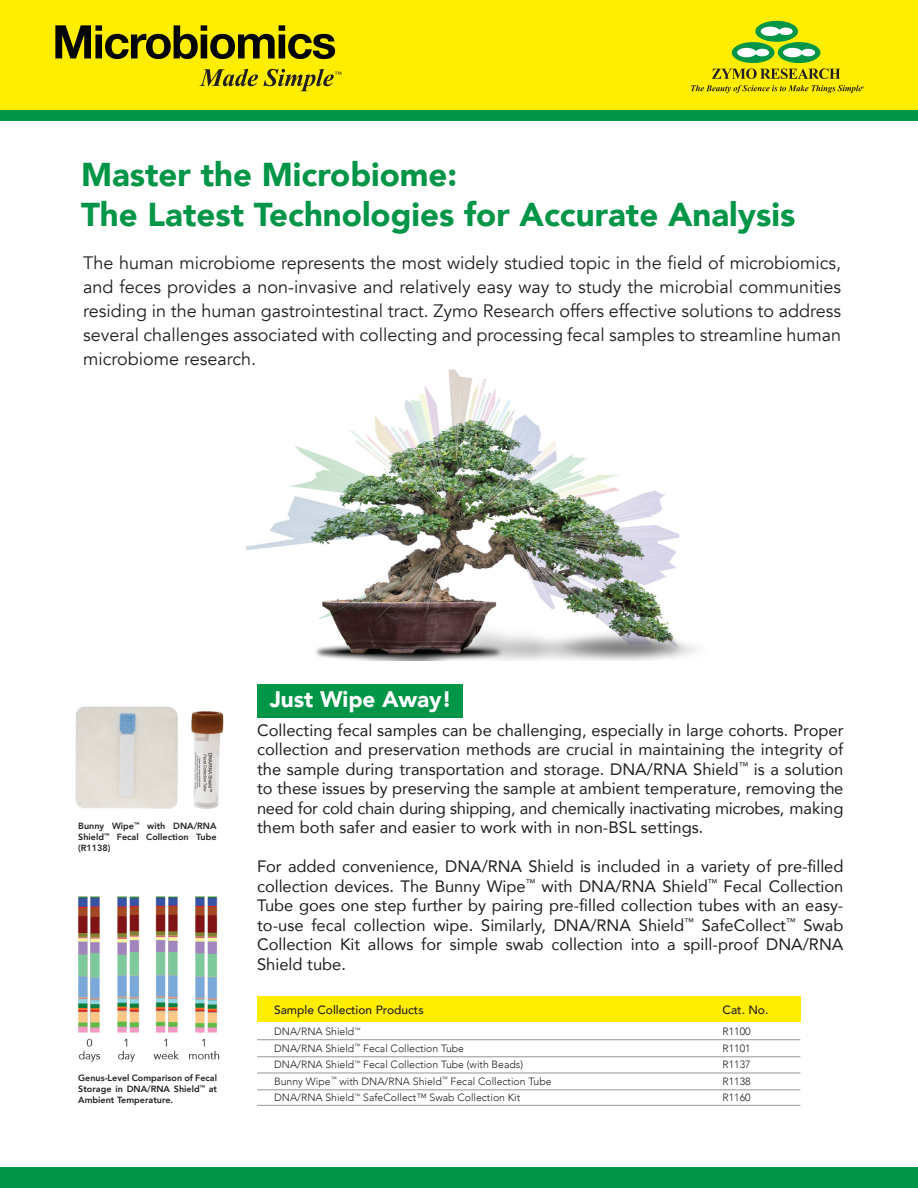
<style>
.page{position:relative;width:918px;height:1188px;background:#fff}
.page>*{position:absolute;margin:0;border:0;box-sizing:border-box;transform-origin:0 0}
.t1{font:900 33px/39.8px "Avenir";color:#009547}
.t2{font:900 22.5px "Avenir";color:#fff}
.t3{font:18px/24px "Avenir";color:#231f20;text-align:justify}
.t4{font:16.5px/19.5px "Avenir";color:#231f20;text-align:justify}
.t5{font:500 12px "Avenir";color:#231f20}
.t6{font:300 10.5px "Avenir";color:#231f20}
.t7{font:800 9px/10.8px "Avenir";color:#231f20;text-align:justify}
</style>
<div class="page">
<img style="left:245px;top:369px;width:452px;height:291px">
<div style="left:0;top:1167px;width:918px;height:21px;background:#009547"></div>
<div style="left:0;top:109px;width:918px;height:12px;background:#009547"></div>
<div style="left:0;top:0;width:918px;height:109px;background:#ffee01"></div>
<svg style="left:712px;top:68px;width:128px;height:11px"></svg>
<div style="left:755px;top:21px;width:43px;height:21px;background:#009547;border-radius:50%"></div>
<div style="left:761px;top:27px;width:19px;height:9px;background:#fff;border-radius:50%"></div>
<div style="left:779px;top:28px;width:14px;height:7px;background:#fff;border-radius:50%"></div>
<div style="left:732px;top:42px;width:42px;height:21px;background:#009547;border-radius:50%"></div>
<div style="left:737px;top:48px;width:19px;height:9px;background:#fff;border-radius:50%"></div>
<div style="left:755px;top:49px;width:14px;height:7px;background:#fff;border-radius:50%"></div>
<div style="left:778px;top:42px;width:42px;height:21px;background:#009547;border-radius:50%"></div>
<div style="left:783px;top:48px;width:19px;height:9px;background:#fff;border-radius:50%"></div>
<div style="left:801px;top:49px;width:14px;height:7px;background:#fff;border-radius:50%"></div>
<svg style="left:691px;top:85px;width:173px;height:8px"></svg>
<svg style="left:55px;top:25px;width:280px;height:34px"></svg>
<svg style="left:199px;top:69px;width:143px;height:22px"></svg>
<img style="left:78px;top:896px;width:142px;height:166px">
<img style="left:75px;top:706px;width:103px;height:103px">
<img style="left:191px;top:711px;width:33px;height:98px">
<div style="left:257px;top:996px;width:543px;height:26px;background:#ffee01"></div>
<hr style="left:257px;top:1039px;width:543px;height:1px;background:#939598">
<hr style="left:257px;top:1056px;width:543px;height:1px;background:#939598">
<hr style="left:257px;top:1073px;width:543px;height:1px;background:#939598">
<hr style="left:257px;top:1089px;width:543px;height:1px;background:#939598">
<hr style="left:257px;top:1105px;width:543px;height:1px;background:#939598">
<div style="left:257px;top:684px;width:205px;height:33px;background:#009547"></div>
<h1 class="t1" style="left:81px;top:154px;width:716px">Master the Microbiome:<br>The Latest Technologies for Accurate Analysis</h1>
<p class="t3" style="left:83px;top:251px;width:760px">The human microbiome represents the most widely studied topic in the field of microbiomics, and feces provides a non-invasive and relatively easy way to study the microbial communities residing in the human gastrointestinal tract. Zymo Research offers effective solutions to address several challenges associated with collecting and processing fecal samples to streamline human microbiome research.</p>
<p class="t7" style="left:78px;top:821px;width:140px">Bunny Wipe<sup>™</sup> with DNA/RNA Shield<sup>™</sup> Fecal Collection Tube (R1138)</p>
<p class="t7" style="left:78px;top:1072px;width:140px">Genus-Level Comparison of Fecal Storage in DNA/RNA Shield<sup>™</sup> at Ambient Temperature.</p>
<h2 class="t2" style="left:270px;top:680px;width:184px">Just Wipe Away!</h2>
<p class="t4" style="left:257px;top:720px;width:588px">Collecting fecal samples can be challenging, especially in large cohorts. Proper collection and preservation methods are crucial in maintaining the integrity of the sample during transportation and storage. DNA/RNA Shield<sup>™</sup> is a solution to these issues by preserving the sample at ambient temperature, removing the need for cold chain during shipping, and chemically inactivating microbes, making them both safer and easier to work with in non-BSL settings.</p>
<p class="t4" style="left:257px;top:856px;width:588px">For added convenience, DNA/RNA Shield is included in a variety of pre-filled collection devices. The Bunny Wipe<sup>™</sup> with DNA/RNA Shield<sup>™</sup> Fecal Collection Tube goes one step further by pairing pre-filled collection tubes with an easy&shy;to-use fecal collection wipe. Similarly, DNA/RNA Shield<sup>™</sup> SafeCollect<sup>™</sup> Swab Collection Kit allows for simple swab collection into a spill-proof DNA/RNA Shield tube.</p>
<p class="t5" style="left:274px;top:999px;width:151px">Sample Collection Products</p>
<p class="t5" style="left:723px;top:999px;width:47px">Cat. No.</p>
<p class="t6" style="left:274px;top:1026px;width:88px">DNA/RNA Shield<sup>™</sup></p>
<p class="t6" style="left:723px;top:1026px;width:30px">R1100</p>
<p class="t6" style="left:274px;top:1042px;width:192px">DNA/RNA Shield<sup>™</sup> Fecal Collection Tube</p>
<p class="t6" style="left:723px;top:1042px;width:30px">R1101</p>
<p class="t6" style="left:274px;top:1059px;width:251px">DNA/RNA Shield<sup>™</sup> Fecal Collection Tube (with Beads)</p>
<p class="t6" style="left:723px;top:1059px;width:30px">R1137</p>
<p class="t6" style="left:274px;top:1075px;width:279px">Bunny Wipe<sup>™</sup> with DNA/RNA Shield<sup>™</sup> Fecal Collection Tube</p>
<p class="t6" style="left:723px;top:1075px;width:30px">R1138</p>
<p class="t6" style="left:274px;top:1092px;width:248px">DNA/RNA Shield<sup>™</sup> SafeCollect™ Swab Collection Kit</p>
<p class="t6" style="left:723px;top:1092px;width:30px">R1160</p>
</div>
